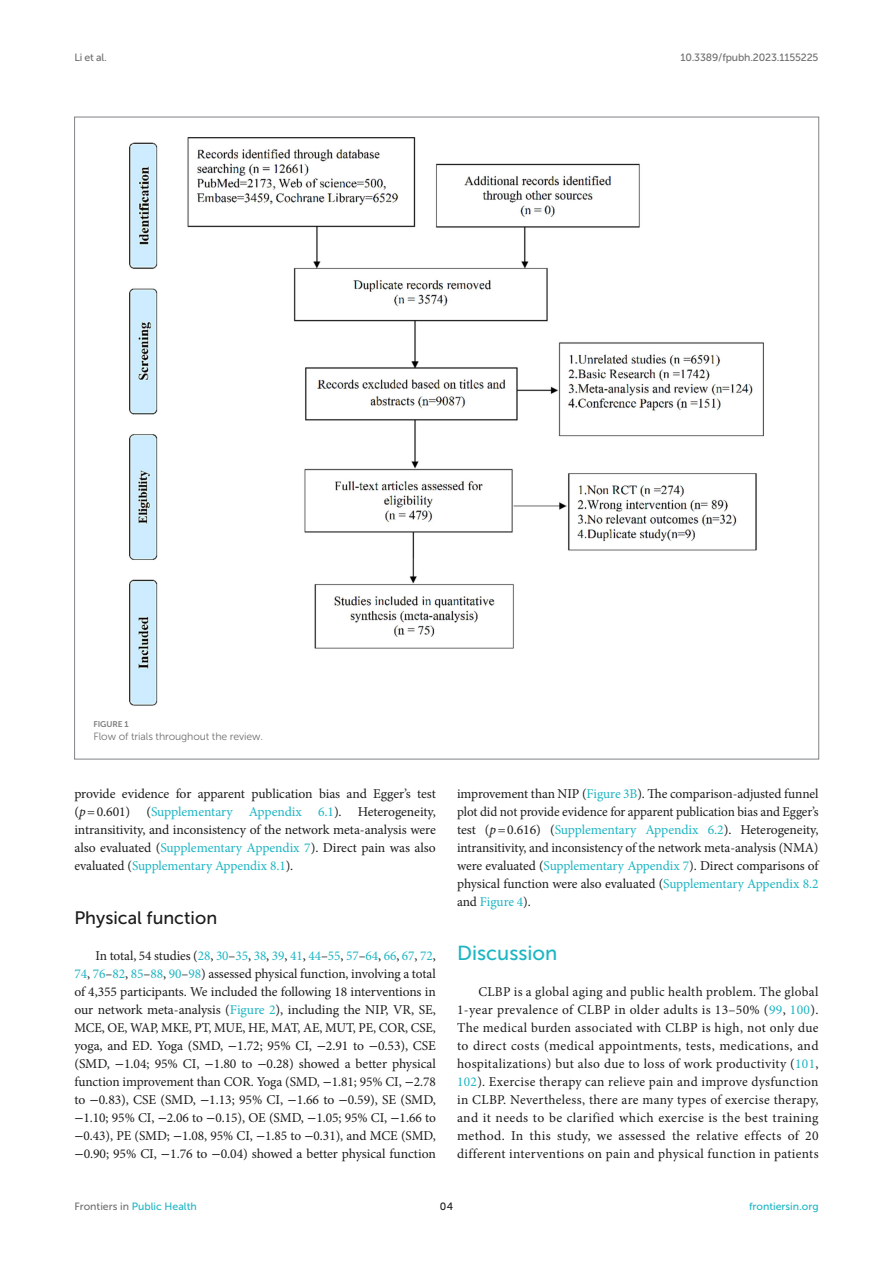
<style>
.page{position:relative;width:893px;height:1263px;background:#fff}
.page>*{position:absolute;margin:0;border:0;box-sizing:border-box;transform-origin:0 0}
.HEAD_1{font:20.25px "Museo Sans 500";color:#1db5c3}
.HEAD_2{font:18px "Museo Sans 500";color:#1b1c1b}
.TEXT_FLUSH{font:13.5px/18px "Minion Pro";letter-spacing:-.005em;color:#1b1c1b;text-align:justify}
.t1{font:10.5px "Museo Sans 500";color:#1db5c3}
.t2{font:10.5px "Museo Sans 500";letter-spacing:-.015em;color:#706f70}
.FIG_LEG{font:10.5px "Museo Sans 300";letter-spacing:-.01em;color:#706f70}
.t3{font:10.5px "Museo Sans 500";color:#1b1c1b}
.FIG_HD{font:8.25px "Museo Sans 700";letter-spacing:-.01em;color:#7e7f7f}
.s1{font-style:italic}
.s2{color:#1db5c3}
.s3{font-family:"STIX General"}
.s4{color:#706f70}
</style>
<div class="page">
<img style="left:129px;top:137px;width:635px;height:569px">
<p class="t2" style="left:74px;top:51px;width:34px">Li et al.</p>
<p class="t2" style="left:680px;top:51px;width:140px">10.3389/fpubh.2023.1155225</p>
<p class="FIG_HD" style="left:94px;top:719px;width:37px">FIGURE 1</p>
<p class="FIG_LEG" style="left:94px;top:731px;width:171px">Flow of trials throughout the review.</p>
<p class="TEXT_FLUSH" style="left:74px;top:785px;width:363px">provide evidence for apparent publication bias and Egger’s test (<span class="s1">p</span>=0.601) (<span class="s2">Supplementary Appendix 6.1</span>). Heterogeneity, intransitivity, and inconsistency of the network meta-analysis were also evaluated (<span class="s2">Supplementary Appendix 7</span>). Direct pain was also evaluated (<span class="s2">Supplementary Appendix 8.1</span>).</p>
<p class="HEAD_2" style="left:74px;top:908px;width:144px">Physical function</p>
<p class="TEXT_FLUSH" style="left:74px;top:947px;width:363px;text-indent:21px">In total, 54 studies (<span class="s2">28</span>, <span class="s2">30</span>–<span class="s2">35</span>, <span class="s2">38</span>, <span class="s2">39</span>, <span class="s2">41</span>, <span class="s2">44</span>–<span class="s2">55</span>, <span class="s2">57</span>–<span class="s2">64</span>, <span class="s2">66</span>, <span class="s2">67</span>, <span class="s2">72</span>, <span class="s2">74</span>, <span class="s2">76</span>–<span class="s2">82</span>, <span class="s2">85</span>–<span class="s2">88</span>, <span class="s2">90</span>–<span class="s2">98</span>) assessed physical function, involving a total of 4,355 participants. We included the following 18 interventions in our network meta-analysis (<span class="s2">Figure 2</span>), including the NIP, VR, SE, MCE, OE, WAP, MKE, PT, MUE, HE, MAT, AE, MUT, PE, COR, CSE, yoga, and ED. Yoga (SMD, <span class="s3">−</span>1.72; 95% CI, <span class="s3">−</span>2.91 to <span class="s3">−</span>0.53), CSE (SMD, <span class="s3">−</span>1.04; 95% CI, <span class="s3">−</span>1.80 to <span class="s3">−</span>0.28) showed a better physical function improvement than COR. Yoga (SMD, <span class="s3">−</span>1.81; 95% CI, <span class="s3">−</span>2.78 to <span class="s3">−</span>0.83), CSE (SMD, <span class="s3">−</span>1.13; 95% CI, <span class="s3">−</span>1.66 to <span class="s3">−</span>0.59), SE (SMD, <span class="s3">−</span>1.10; 95% CI, <span class="s3">−</span>2.06 to <span class="s3">−</span>0.15), OE (SMD, <span class="s3">−</span>1.05; 95% CI, <span class="s3">−</span>1.66 to <span class="s3">−</span>0.43), PE (SMD; <span class="s3">−</span>1.08, 95% CI, <span class="s3">−</span>1.85 to <span class="s3">−</span>0.31), and MCE (SMD, <span class="s3">−</span>0.90; 95% CI, <span class="s3">−</span>1.76 to <span class="s3">−</span>0.04) showed a better physical function</p>
<p class="TEXT_FLUSH" style="left:457px;top:785px;width:363px">improvement than NIP (<span class="s2">Figure 3B</span>). The comparison-adjusted funnel plot did not provide evidence for apparent publication bias and Egger’s test (<span class="s1">p</span>=0.616) (<span class="s2">Supplementary Appendix 6.2</span>). Heterogeneity, intransitivity, and inconsistency of the network meta-analysis (NMA) were evaluated (<span class="s2">Supplementary Appendix 7</span>). Direct comparisons of physical function were also evaluated (<span class="s2">Supplementary Appendix 8.2 </span>and <span class="s2">Figure 4</span>).</p>
<p class="HEAD_1" style="left:457px;top:942px;width:102px">Discussion</p>
<p class="TEXT_FLUSH" style="left:457px;top:983px;width:363px;text-indent:21px">CLBP is a global aging and public health problem. The global 1-year prevalence of CLBP in older adults is 13–50% (<span class="s2">99</span>, <span class="s2">100</span>).<br>The medical burden associated with CLBP is high, not only due to direct costs (medical appointments, tests, medications, and hospitalizations) but also due to loss of work productivity (<span class="s2">101</span>, <span class="s2">102</span>). Exercise therapy can relieve pain and improve dysfunction in CLBP. Nevertheless, there are many types of exercise therapy, and it needs to be clarified which exercise is the best training method. In this study, we assessed the relative effects of 20 different interventions on pain and physical function in patients</p>
<p class="t1" style="left:74px;top:1200px;width:124px"><span class="s4">Frontiers in</span> Public Health</p>
<p class="t3" style="left:440px;top:1200px;width:15px">04</p>
<p class="t1" style="left:749px;top:1200px;width:71px">frontiersin.org</p>
</div>
